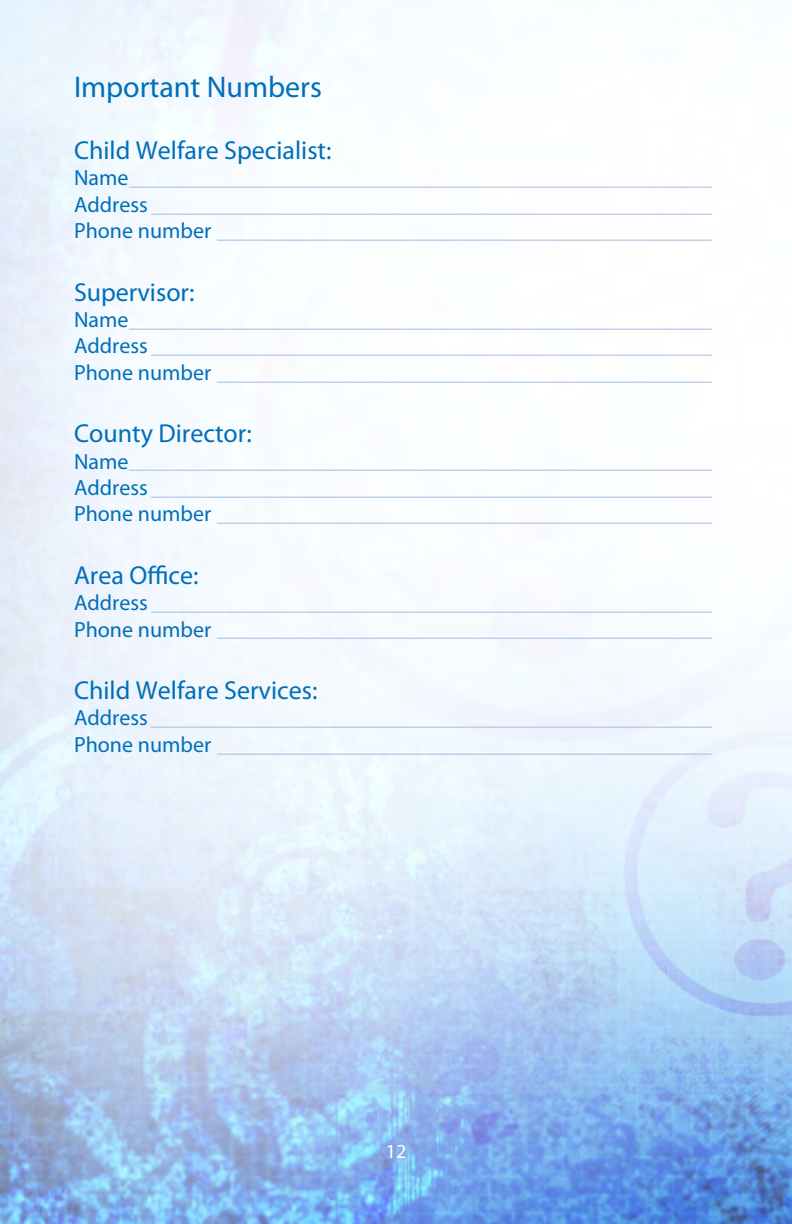
<style>
.page{position:relative;width:792px;height:1224px;background:#fff}
.page>*{position:absolute;margin:0;border:0;box-sizing:border-box;transform-origin:0 0}
.t1{font:30px "Myriad Pro";color:#006fba}
.t2{font:26px "Myriad Pro";color:#006fba}
.t3{font:22px "Myriad Pro";color:#adc3e4}
.t4{font:20px "Myriad Pro";color:#fff}
.s1{color:#006fba}
</style>
<div class="page">
<img style="left:0;top:0;width:792px;height:1224px">
<h3 class="t1" style="left:74px;top:68px;width:249px">Important Numbers</h3>
<h4 class="t2" style="left:74px;top:134px;width:259px">Child Welfare Specialist:</h4>
<p class="t3" style="left:74px;top:164px;width:639px"><span class="s1">Name</span>_____________________________________________________</p>
<p class="t3" style="left:74px;top:191px;width:639px"><span class="s1">Address</span> ___________________________________________________</p>
<p class="t3" style="left:74px;top:217px;width:639px"><span class="s1">Phone number</span> _____________________________________________</p>
<h4 class="t2" style="left:74px;top:276px;width:122px">Supervisor:</h4>
<p class="t3" style="left:74px;top:306px;width:639px"><span class="s1">Name</span>_____________________________________________________</p>
<p class="t3" style="left:74px;top:332px;width:639px"><span class="s1">Address</span> ___________________________________________________</p>
<p class="t3" style="left:74px;top:359px;width:639px"><span class="s1">Phone number</span> _____________________________________________</p>
<h4 class="t2" style="left:74px;top:417px;width:179px">County Director:</h4>
<p class="t3" style="left:74px;top:448px;width:639px"><span class="s1">Name</span>_____________________________________________________</p>
<p class="t3" style="left:74px;top:474px;width:639px"><span class="s1">Address</span> ___________________________________________________</p>
<p class="t3" style="left:74px;top:500px;width:639px"><span class="s1">Phone number</span> _____________________________________________</p>
<h4 class="t2" style="left:74px;top:559px;width:126px">Area Office:</h4>
<p class="t3" style="left:74px;top:589px;width:639px"><span class="s1">Address</span>___________________________________________________</p>
<p class="t3" style="left:74px;top:616px;width:639px"><span class="s1">Phone number</span> _____________________________________________</p>
<h4 class="t2" style="left:74px;top:674px;width:245px">Child Welfare Services:</h4>
<p class="t3" style="left:74px;top:704px;width:639px"><span class="s1">Address</span>___________________________________________________</p>
<p class="t3" style="left:74px;top:731px;width:639px"><span class="s1">Phone number</span> _____________________________________________</p>
<p class="t4" style="left:386px;top:1139px;width:22px">12</p>
</div>
